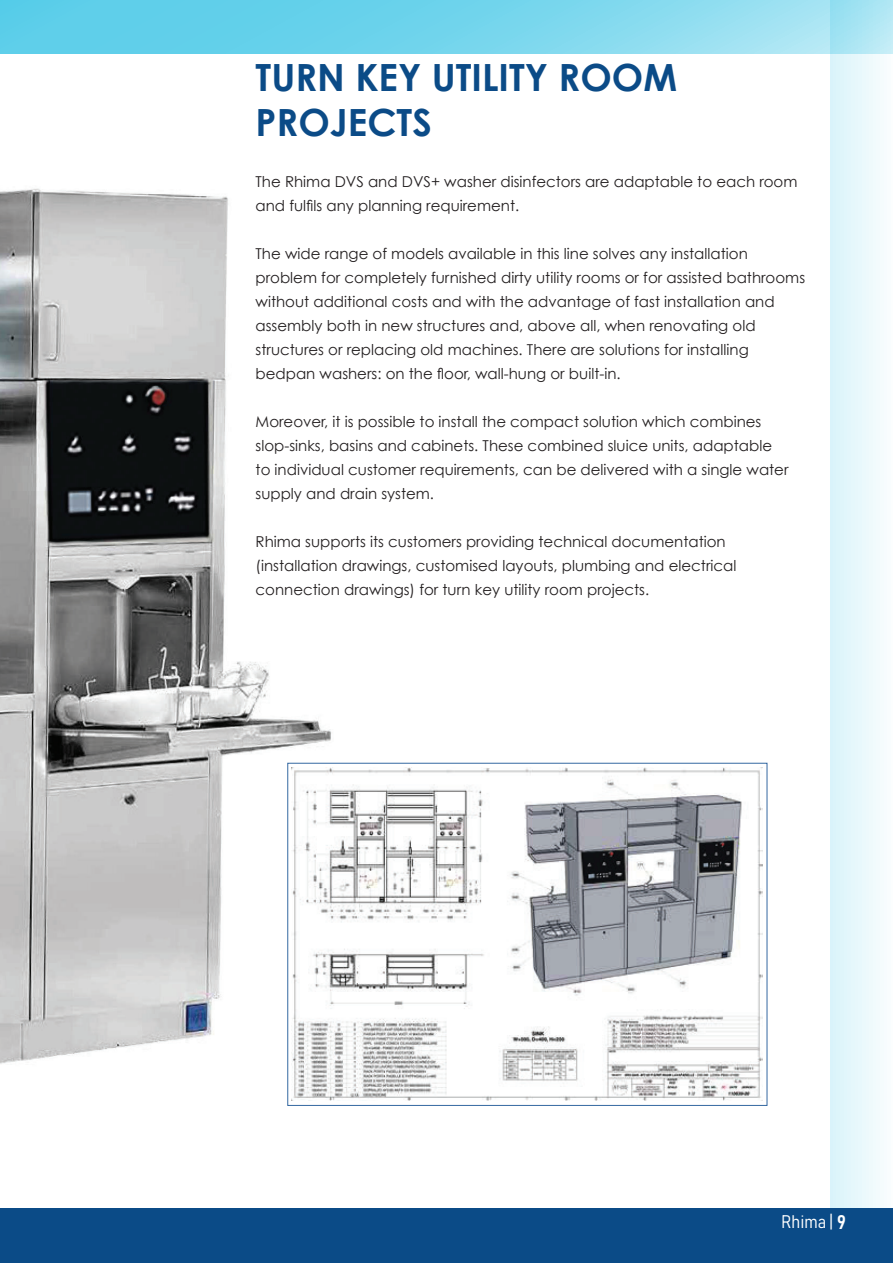
<style>
.page{position:relative;width:893px;height:1263px;background:#fff}
.page>*{position:absolute;margin:0;border:0;box-sizing:border-box;transform-origin:0 0}
.t1{font:700 37.5px/45px "Century Gothic";color:#0b4b87}
.t2{font:18px "Bahnschrift";color:#fff}
.t3{font:15px/24px "Century Gothic";color:#231f20}
.s1{font-size:19.5px}
</style>
<div class="page">
<img style="left:0;top:188px;width:410px;height:913px">
<div style="left:830px;top:0;width:63px;height:1261px;background:linear-gradient(to right,#d8f3f9,#fafdfe)"></div>
<svg style="left:1px;top:0;width:892px;height:54px;background:#79d6ed"></svg>
<div style="left:0;top:1209px;width:893px;height:54px;background:#0b4b87"></div>
<hr style="left:0;top:0;width:1px;height:54px;background:#1ebce2">
<img style="left:292px;top:768px;width:471px;height:333px">
<h1 class="t1" style="left:256px;top:54px;width:423px">TURN KEY UTILITY ROOM<br>PROJECTS</h1>
<p class="t3" style="left:256px;top:169px;width:543px">The Rhima DVS and DVS+ washer disinfectors are adaptable to each room and fulfils any planning requirement.</p>
<p class="t3" style="left:256px;top:241px;width:551px">The wide range of models available in this line solves any installation problem for completely furnished dirty utility rooms or for assisted bathrooms without additional costs and with the advantage of fast installation and assembly both in new structures and, above all, when renovating old structures or replacing old machines. There are solutions for installing bedpan washers: on the floor, wall-hung or built-in.</p>
<p class="t3" style="left:256px;top:409px;width:534px">Moreover, it is possible to install the compact solution which combines slop-sinks, basins and cabinets. These combined sluice units, adaptable to individual customer requirements, can be delivered with a single water supply and drain system.</p>
<p class="t3" style="left:256px;top:529px;width:482px">Rhima supports its customers providing technical documentation (installation drawings, customised layouts, plumbing and electrical connection drawings) for turn key utility room projects.</p>
<p class="t2" style="left:782px;top:1210px;width:66px">Rhima | <span class="s1">9</span></p>
</div>
